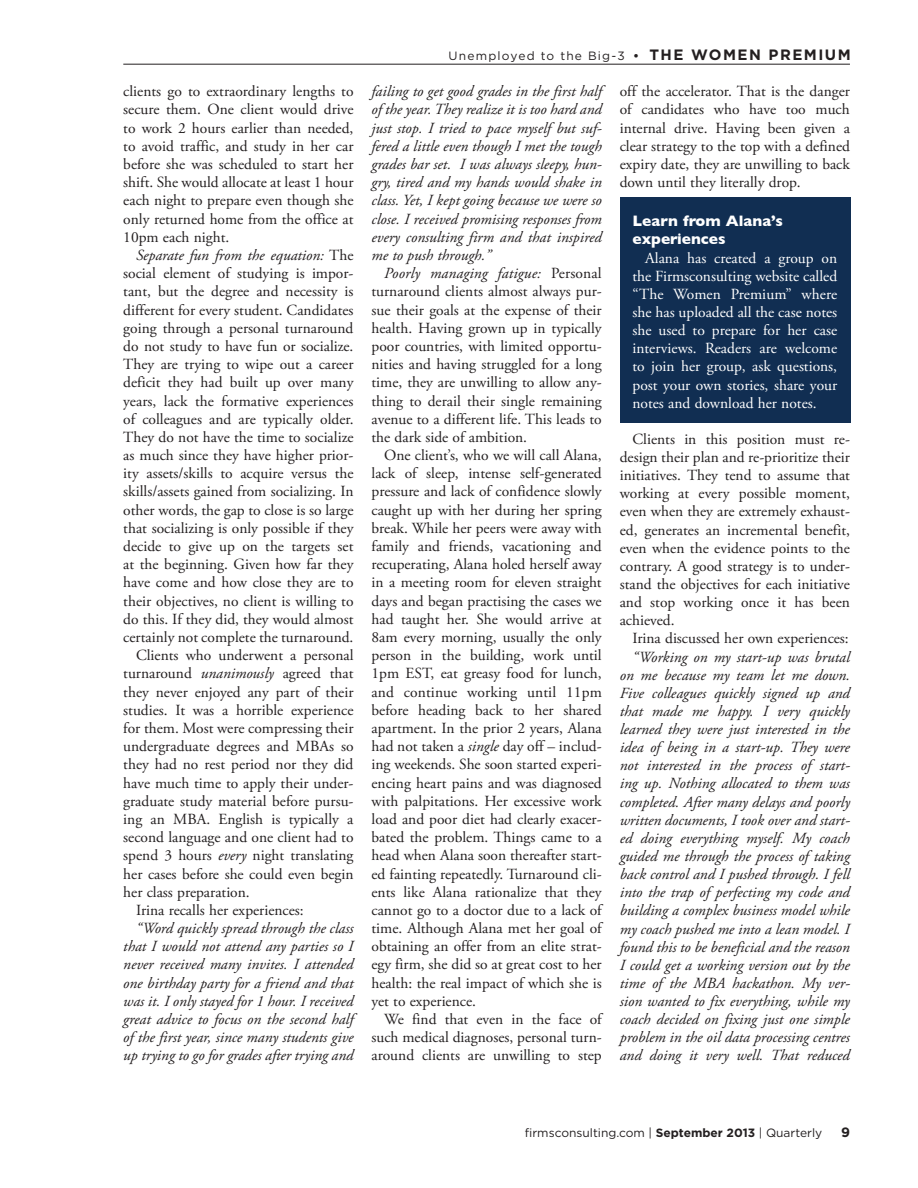
<style>
.page{position:relative;width:918px;height:1188px;background:#fff}
.page>*{position:absolute;margin:0;border:0;box-sizing:border-box;transform-origin:0 0}
.Body_indent{font:15.45px/18.1px "Adobe Garamond Pro";color:#231f20;text-align:justify}
.Body_indent-2{font:italic 15.45px/18.1px "Adobe Garamond Pro";color:#231f20;text-align:justify}
.Body_indent_white{font:15.45px/18.1px "Adobe Garamond Pro";color:#fff;text-align:justify}
.Subtile_white{font:700 15.45px/18.1px "Gill Sans";color:#fff}
.t1{font:700 13.5px "Gotham";color:#231f20}
.t2{font:12px "Gotham";color:#231f20}
.t3{font:12px "Gotham";letter-spacing:.1em;color:#231f20}
.s1{font-style:italic}
.s2{font-weight:700}
.s3{font-weight:700;font-size:15px}
</style>
<div class="page">
<hr style="left:123px;top:64px;width:727px;height:1px;background:#231f20">
<div style="left:621px;top:198px;width:230px;height:225px;background:#112e52"></div>
<p class="Body_indent" style="left:123px;top:83px;width:232px">clients go to extraordinary lengths to secure them. One client would drive to work 2 hours earlier than needed, to avoid traffic, and study in her car before she was scheduled to start her shift. She would allocate at least 1 hour each night to prepare even though she only returned home from the office at 10pm each night.</p>
<p class="Body_indent" style="left:123px;top:247px;width:232px;text-indent:13px"><span class="s1">Separate fun from the equation:</span> The social element of studying is impor&shy;tant, but the degree and necessity is different for every student. Candidates going through a personal turnaround do not study to have fun or socialize.<br>They are trying to wipe out a career deficit they had built up over many years, lack the formative experiences of colleagues and are typically older.<br>They do not have the time to socialize as much since they have higher prior&shy;ity assets/skills to acquire versus the skills/assets gained from socializing. In other words, the gap to close is so large that socializing is only possible if they decide to give up on the targets set at the beginning. Given how far they have come and how close they are to their objectives, no client is willing to do this. If they did, they would almost certainly not complete the turnaround.</p>
<p class="Body_indent" style="left:123px;top:647px;width:232px;text-indent:13px">Clients who underwent a personal turnaround <span class="s1">unanimously</span> agreed that they never enjoyed any part of their studies. It was a horrible experience for them. Most were compressing their undergraduate degrees and MBAs so they had no rest period nor they did have much time to apply their under&shy;graduate study material before pursu&shy;ing an MBA. English is typically a second language and one client had to spend 3 hours <span class="s1">every</span> night translating her cases before she could even begin her class preparation.</p>
<p class="Body_indent" style="left:136px;top:901px;width:169px">Irina recalls her experiences:</p>
<p class="Body_indent-2" style="left:123px;top:920px;width:232px;text-indent:13px">“Word quickly spread through the class that I would not attend any parties so I never received many invites. I attended one birthday party for a friend and that was it. I only stayed for 1 hour. I received great advice to focus on the second half of the first year, since many students give up trying to go for grades after trying and</p>
<p class="t3" style="left:449px;top:49px;width:404px">Unemployed to the Big-3 <span class="s2">•</span> <span class="s3">THE WOMEN PREMIUM</span></p>
<p class="Body_indent-2" style="left:372px;top:83px;width:232px">failing to get good grades in the first half of the year. They realize it is too hard and just stop. I tried to pace myself but suf&shy;fered a little even though I met the tough grades bar set. I was always sleepy, hun&shy;gry, tired and my hands would shake in class. Yet, I kept going because we were so close. I received promising responses from every consulting firm and that inspired me to push through.”</p>
<p class="Body_indent" style="left:372px;top:265px;width:232px;text-indent:13px"><span class="s1">Poorly managing fatigue:</span> Personal turnaround clients almost always pur&shy;sue their goals at the expense of their health. Having grown up in typically poor countries, with limited opportu&shy;nities and having struggled for a long time, they are unwilling to allow any&shy;thing to derail their single remaining avenue to a different life. This leads to the dark side of ambition.</p>
<p class="Body_indent" style="left:372px;top:447px;width:232px;text-indent:13px">One client’s, who we will call Alana, lack of sleep, intense self-generated pressure and lack of confidence slowly caught up with her during her spring break. While her peers were away with family and friends, vacationing and recuperating, Alana holed herself away in a meeting room for eleven straight days and began practising the cases we had taught her. She would arrive at 8am every morning, usually the only person in the building, work until 1pm EST, eat greasy food for lunch, and continue working until 11pm before heading back to her shared apartment. In the prior 2 years, Alana had not taken a <span class="s1">single</span> day off – includ&shy;ing weekends. She soon started experi&shy;encing heart pains and was diagnosed with palpitations. Her excessive work load and poor diet had clearly exacer&shy;bated the problem. Things came to a head when Alana soon thereafter start&shy;ed fainting repeatedly. Turnaround cli&shy;ents like Alana rationalize that they cannot go to a doctor due to a lack of time. Although Alana met her goal of obtaining an offer from an elite strat&shy;egy firm, she did so at great cost to her health: the real impact of which she is yet to experience.</p>
<p class="Body_indent" style="left:372px;top:1011px;width:232px;text-indent:13px">We find that even in the face of such medical diagnoses, personal turn&shy;around clients are unwilling to step</p>
<p class="Body_indent" style="left:620px;top:83px;width:232px">off the accelerator. That is the danger of candidates who have too much internal drive. Having been given a clear strategy to the top with a defined expiry date, they are unwilling to back down until they literally drop.</p>
<p class="Subtile_white" style="left:633px;top:212px;width:152px">Learn from Alana’s experiences</p>
<p class="Body_indent_white" style="left:633px;top:249px;width:206px;text-indent:13px">Alana has created a group on the Firmsconsulting website called “The Women Premium” where she has uploaded all the case notes she used to prepare for her case interviews. Readers are welcome to join her group, ask questions, post your own stories, share your notes and download her notes.</p>
<p class="Body_indent" style="left:620px;top:430px;width:232px;text-indent:13px">Clients in this position must re&shy;design their plan and re-prioritize their initiatives. They tend to assume that working at every possible moment, even when they are extremely exhaust&shy;ed, generates an incremental benefit, even when the evidence points to the contrary. A good strategy is to under&shy;stand the objectives for each initiative and stop working once it has been achieved.</p>
<p class="Body_indent" style="left:633px;top:630px;width:218px">Irina discussed her own experiences:</p>
<p class="Body_indent-2" style="left:620px;top:648px;width:232px;text-indent:13px">“Working on my start-up was brutal on me because my team let me down.<br>Five colleagues quickly signed up and that made me happy. I very quickly learned they were just interested in the idea of being in a start-up. They were not interested in the process of start&shy;ing up. Nothing allocated to them was completed. After many delays and poorly written documents, I took over and start&shy;ed doing everything myself. My coach guided me through the process of taking back control and I pushed through. I fell into the trap of perfecting my code and building a complex business model while my coach pushed me into a lean model. I found this to be beneficial and the reason I could get a working version out by the time of the MBA hackathon. My ver&shy;sion wanted to fix everything, while my coach decided on fixing just one simple problem in the oil data processing centres and doing it very well. That reduced</p>
<p class="t2" style="left:525px;top:1126px;width:299px">firmsconsulting.com | <span class="s2">SEPTEMBER 2013</span> | Quarterly</p>
<p class="t1" style="left:841px;top:1124px;width:10px">9</p>
</div>
